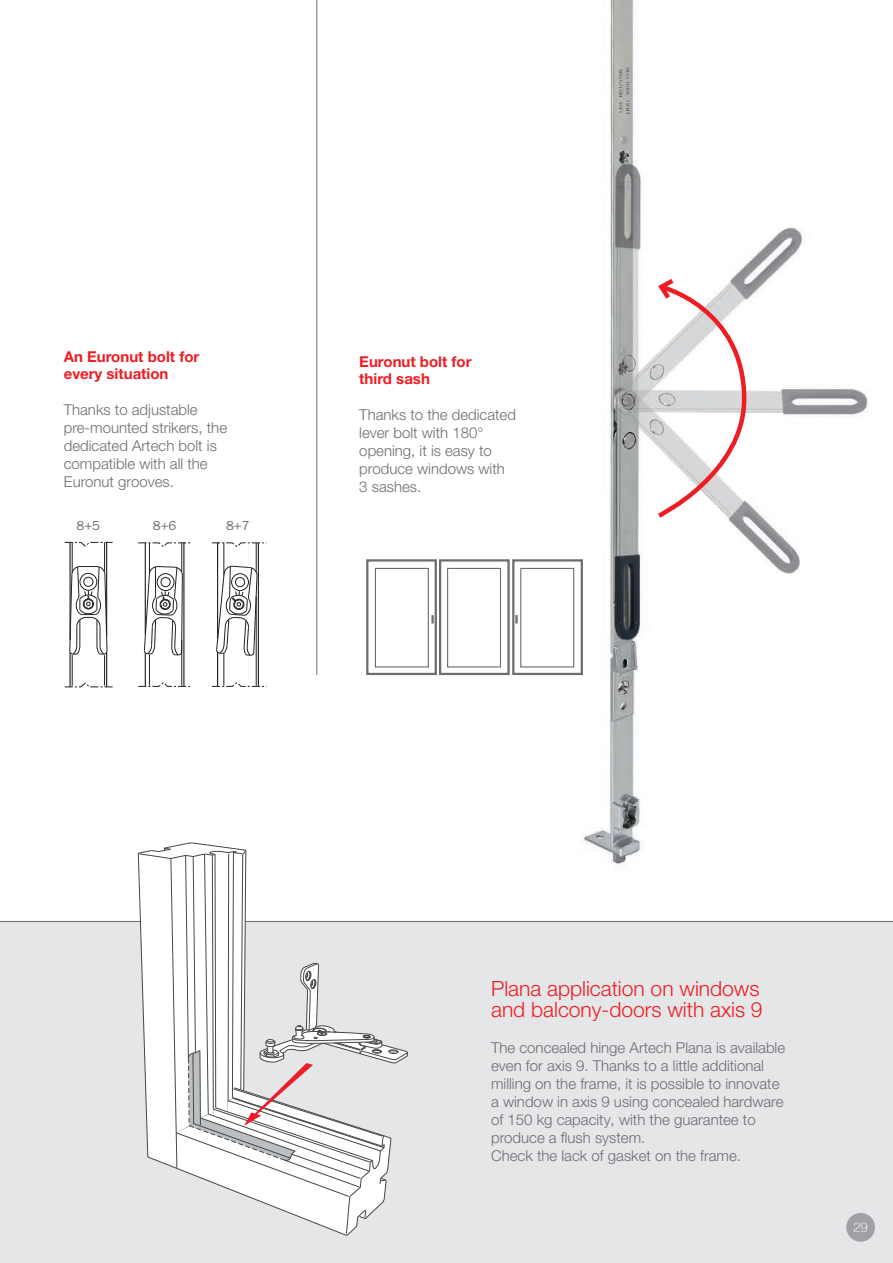
<style>
.page{position:relative;width:893px;height:1263px;background:#fff}
.page>*{position:absolute;margin:0;border:0;box-sizing:border-box;transform-origin:0 0}
.t1{font:300 21px/21px "Helvetica Neue LT Pro";color:#ee1d23}
.t2{font:300 15px/18px "Helvetica Neue LT Pro";color:#6c6d70}
.t3{font:700 15px/16.5px "Helvetica Neue LT Pro";color:#ee1d23}
.t4{font:300 13.5px "Helvetica";color:#fff}
.t5{font:13.05px "ITC Franklin Gothic Std";color:#6c6d70}
</style>
<div class="page">
<div style="left:0;top:921px;width:893px;height:342px;background:#e5e6e8"></div>
<hr style="left:0;top:921px;width:893px;height:1px;background:#6c6d70">
<hr style="left:316px;top:0;width:1px;height:675px;background:#6c6d70">
<svg style="left:212px;top:542px;width:55px;height:145px"></svg>
<svg style="left:138px;top:542px;width:53px;height:145px"></svg>
<svg style="left:64px;top:542px;width:49px;height:145px"></svg>
<img style="left:580px;top:0;width:288px;height:866px">
<div style="left:439px;top:559px;width:71px;height:116px;border:2px solid #6c6d70"></div>
<div style="left:447px;top:568px;width:54px;height:99px;border:1px solid #6c6d70"></div>
<svg style="left:512px;top:558px;width:72px;height:118px"></svg>
<div style="left:520px;top:568px;width:54px;height:99px;border:1px solid #6c6d70"></div>
<svg style="left:366px;top:559px;width:71px;height:117px"></svg>
<div style="left:375px;top:568px;width:54px;height:99px;border:1px solid #6c6d70"></div>
<svg style="left:655px;top:275px;width:94px;height:245px"></svg>
<svg style="left:139px;top:842px;width:269px;height:392px"></svg>
<p class="t3" style="left:64px;top:348px;width:137px">An Euronut bolt for every situation</p>
<p class="t2" style="left:64px;top:400px;width:165px">Thanks to adjustable pre-mounted strikers, the dedicated Artech bolt is compatible with all the<br>Euronut grooves.</p>
<p class="t5" style="left:77px;top:518px;width:25px">8+5</p>
<p class="t5" style="left:153px;top:518px;width:25px">8+6</p>
<p class="t5" style="left:226px;top:518px;width:25px">8+7</p>
<p class="t3" style="left:359px;top:353px;width:114px">Euronut bolt for third sash</p>
<p class="t2" style="left:359px;top:405px;width:158px">Thanks to the dedicated lever bolt with 180° opening, it is easy to produce windows with<br>3 sashes.</p>
<h1 class="t1" style="left:491px;top:978px;width:273px">Plana application on windows and balcony-doors with axis 9</h1>
<p class="t2" style="left:491px;top:1039px;width:296px">The concealed hinge Artech Plana is available even for axis 9. Thanks to a little additional milling on the frame, it is possible to innovate a window in axis 9 using concealed hardware of 150 kg capacity, with the guarantee to produce a flush system.<br>Check the lack of gasket on the frame.</p>
<p class="t4" style="left:853px;top:1216px;width:17px">29</p>
</div>
